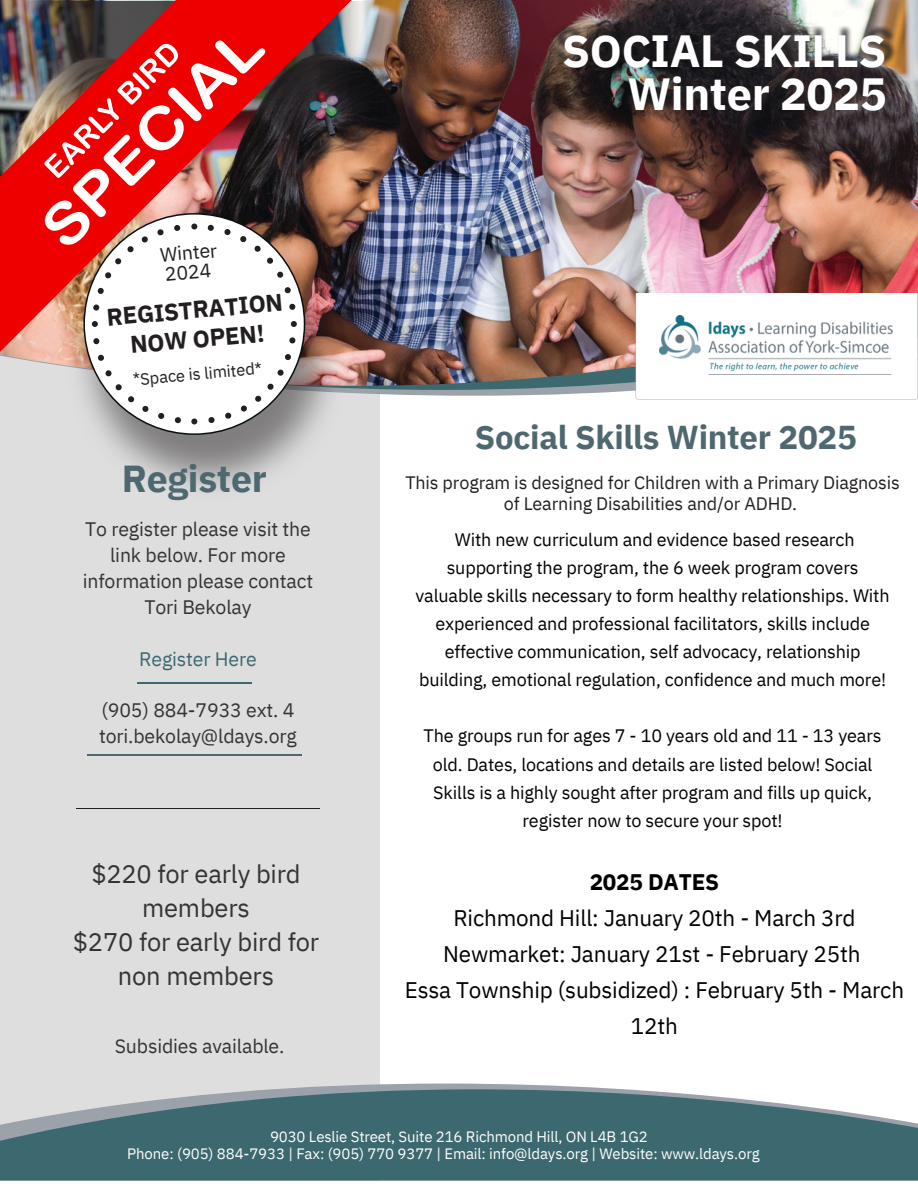
<style>
.page{position:relative;width:918px;height:1188px;background:#fff}
.page>*{position:absolute;margin:0;border:0;box-sizing:border-box;transform-origin:0 0}
.t1{font:700 45px/42.8px "IBM Plex Sans";letter-spacing:-.01em;color:#fff;text-align:right}
.t2{font:700 37.5px "IBM Plex Sans";letter-spacing:-.01em;color:#4e6870}
.t3{font:700 33px "IBM Plex Sans";letter-spacing:-.01em;color:#4f6870}
.t4{font:25.5px/33.8px "IBM Plex Sans";letter-spacing:-.01em;color:#333332;text-align:center}
.t5{font:700 24px/29.2px "IBM Plex Sans";color:#231f20;text-align:center}
.t6{font:22.5px/36px "IBM Plex Sans";letter-spacing:-.01em;color:#000;text-align:center}
.t7{font:19.5px/25.8px "IBM Plex Sans";letter-spacing:-.01em;color:#333332;text-align:center}
.t8{font:19.5px "IBM Plex Sans";letter-spacing:-.01em;color:#3c6870}
.t9{font:19.5px/19.2px "IBM Plex Sans";color:#231f20}
.t10{font:18px/28.2px "IBM Plex Sans";letter-spacing:-.01em;color:#000;text-align:center}
.t11{font:18px/21.3px "IBM Plex Sans";letter-spacing:-.01em;color:#231f20;text-align:center}
.t12{font:16.5px "IBM Plex Sans";color:#231f20}
.t13{font:15px "IBM Plex Sans";letter-spacing:-.01em;color:#fff}
.s1{font-weight:700}
</style>
<div class="page">
<div style="left:0;top:0;width:380px;height:1180px;background:#dededf"></div>
<svg style="left:280px;top:1084px;width:338px;height:5px;fill:#9ba2a9"></svg>
<svg style="left:0;top:1089px;width:918px;height:91px;background:#547980"></svg>
<hr style="left:138px;top:683px;width:113px;height:1px;background:#3c6870">
<hr style="left:88px;top:755px;width:213px;height:1px;background:#4e6870">
<img style="left:20px;top:0;width:898px;height:386px">
<img style="left:104px;top:359px;width:244px;height:130px">
<hr style="left:76px;top:808px;width:244px;height:1px;background:#231f20">
<svg style="left:97px;top:359px;width:208px;height:76px;background:#a5a3a4"></svg>
<img style="left:552px;top:24px;width:345px;height:71px">
<img style="left:359px;top:1px;width:16px;height:141px">
<svg style="left:636px;top:293px;width:282px;height:107px"></svg>
<img style="left:659px;top:315px;width:238px;height:60px">
<img style="left:0;top:0;width:359px;height:359px">
<svg style="left:44px;top:40px;width:253px;height:384px;background:#d38e8c"></svg>
<h2 class="t9" style="left:159px;top:245px;width:59px;rotate:-5deg">Winter<br>2024</h2>
<p class="t5" style="left:105px;top:302px;width:178px;rotate:-5deg">REGISTRATION<br>NOW OPEN!</p>
<p class="t12" style="left:132px;top:368px;width:131px;rotate:-5deg">*Space is limited*</p>
<p class="t2" style="left:122px;top:454px;width:147px">Register</p>
<p class="t7" style="left:83px;top:516px;width:232px">To register please visit the link below. For more information please contact<br>Tori Bekolay</p>
<p class="t8" style="left:139px;top:646px;width:119px">Register Here</p>
<p class="t7" style="left:102px;top:697px;width:194px">(905) 884-7933 ext. 4</p>
<h3 class="t7" style="left:99px;top:723px;width:199px">tori.bekolay@ldays.org</h3>
<h4 class="t4" style="left:73px;top:857px;width:248px">$220 for early bird members<br>$270 for early bird for non members</h4>
<p class="t7" style="left:115px;top:1032px;width:171px">Subsidies available.</p>
<p class="t1" style="left:562px;top:29px;width:326px">SOCIAL SKILLS<br>Winter 2025</p>
<p class="t3" style="left:475px;top:415px;width:384px">Social Skills Winter 2025</p>
<p class="t11" style="left:405px;top:471px;width:496px">This program is designed for Children with a Primary Diagnosis of Learning Disabilities and/or ADHD.</p>
<p class="t10" style="left:416px;top:525px;width:476px">With new curriculum and evidence based research supporting the program, the 6 week program covers valuable skills necessary to form healthy relationships. With experienced and professional facilitators, skills include effective communication, self advocacy, relationship building, emotional regulation, confidence and much more!</p>
<p class="t10" style="left:424px;top:722px;width:459px">The groups run for ages 7 - 10 years old and 11 - 13 years old. Dates, locations and details are listed below! Social Skills is a highly sought after program and fills up quick, register now to secure your spot!</p>
<h5 class="t6" style="left:405px;top:864px;width:501px"><span class="s1">2025 DATES<br></span>Richmond Hill: January 20th - March 3rd<br>Newmarket: January 21st - February 25th<br>Essa Township (subsidized) : February 5th - March<br>12th</h5>
<h1 class="t13" style="left:270px;top:1127px;width:379px">9030 Leslie Street, Suite 216 Richmond Hill, ON L4B 1G2</h1>
<p class="t13" style="left:127px;top:1143px;width:634px">Phone: (905) 884-7933 | Fax: (905) 770 9377 | Email: info@ldays.org | Website: www.ldays.org</p>
</div>
